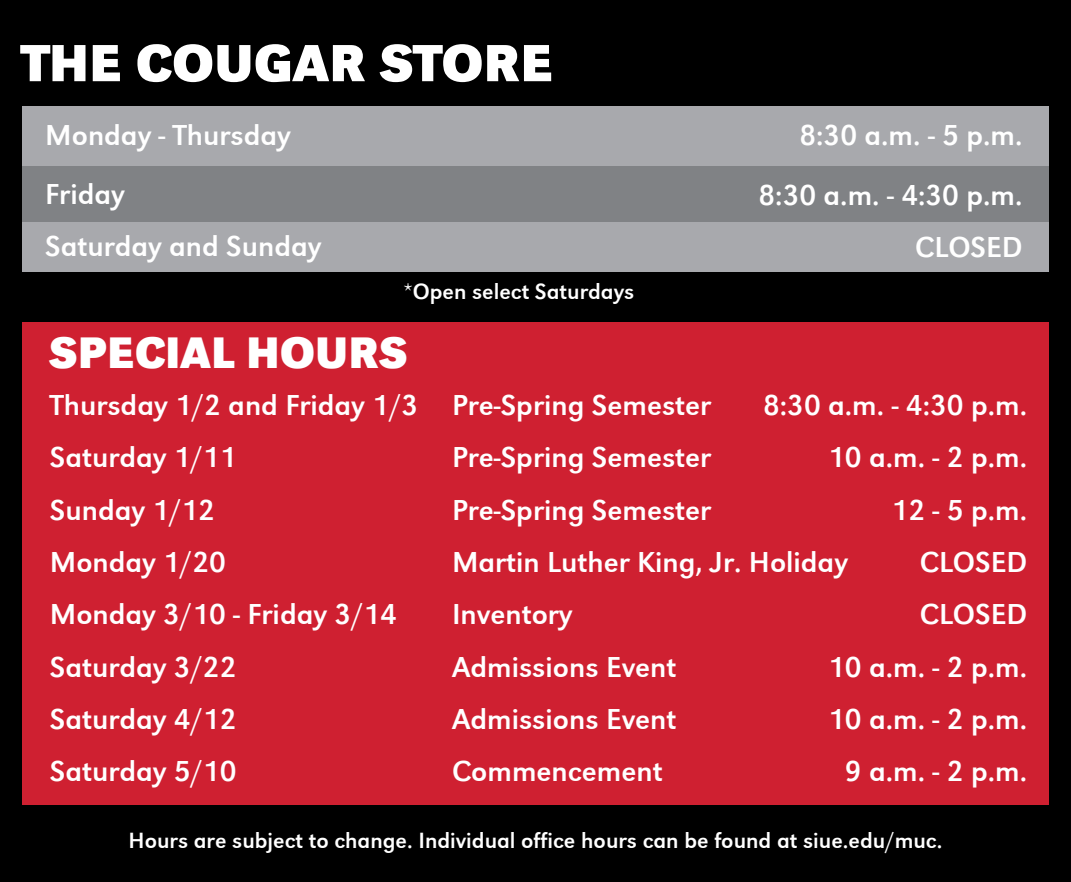
<style>
.page{position:relative;width:1071px;height:882px;background:#000}
.page>*{position:absolute;margin:0;border:0;box-sizing:border-box;transform-origin:0 0}
.t1{font:54.25px "URW Grotesk Regular 4";color:#fff}
.t2{font:45.5px "URW Grotesk Regular 4";color:#fff}
.t3{font:29.75px/52.3px "URW Grotesk Regular 2";color:#fff}
.t4{font:22.75px "URW Grotesk Regular 2";color:#fff}
</style>
<div class="page">
<div style="left:22px;top:106px;width:1027px;height:166px;background:#a8a9ad"></div>
<div style="left:22px;top:166px;width:1027px;height:56px;background:#808285"></div>
<div style="left:22px;top:323px;width:1027px;height:482px;background:#cf2031"></div>
<h1 class="t1" style="left:22px;top:31px;width:533px">THE COUGAR STORE</h1>
<p class="t3" style="left:45px;top:109px;width:247px">Monday - Thursday</p>
<p class="t3" style="left:759px;top:106px;width:266px;line-height:59.3px;text-align:right">8:30 a.m. - 5 p.m.<br>8:30 a.m. - 4:30 p.m.</p>
<p class="t3" style="left:915px;top:221px;width:109px">CLOSED</p>
<p class="t3" style="left:45px;top:168px;width:278px">Friday<br>Saturday and Sunday</p>
<p class="t4" style="left:403px;top:278px;width:232px">*Open select Saturdays</p>
<h2 class="t2" style="left:49px;top:326px;width:361px">SPECIAL HOURS</h2>
<p class="t3" style="left:50px;top:379px;width:370px">Thursday 1/2 and Friday 1/3<br>Saturday 1/11<br>Sunday 1/12<br>Monday 1/20<br>Monday 3/10 - Friday 3/14<br>Saturday 3/22<br>Saturday 4/12<br>Saturday 5/10</p>
<p class="t3" style="left:763px;top:379px;width:266px;text-align:right">8:30 a.m. - 4:30 p.m.<br>10 a.m. - 2 p.m.<br>12 - 5 p.m.<br>CLOSED<br>CLOSED<br>10 a.m. - 2 p.m.<br>10 a.m. - 2 p.m.<br>9 a.m. - 2 p.m.</p>
<p class="t3" style="left:452px;top:379px;width:397px">Pre-Spring Semester<br>Pre-Spring Semester<br>Pre-Spring Semester<br>Martin Luther King, Jr. Holiday<br>Inventory<br>Admissions Event<br>Admissions Event<br>Commencement</p>
<p class="t4" style="left:129px;top:828px;width:815px">Hours are subject to change. Individual office hours can be found at siue.edu/muc.</p>
</div>
